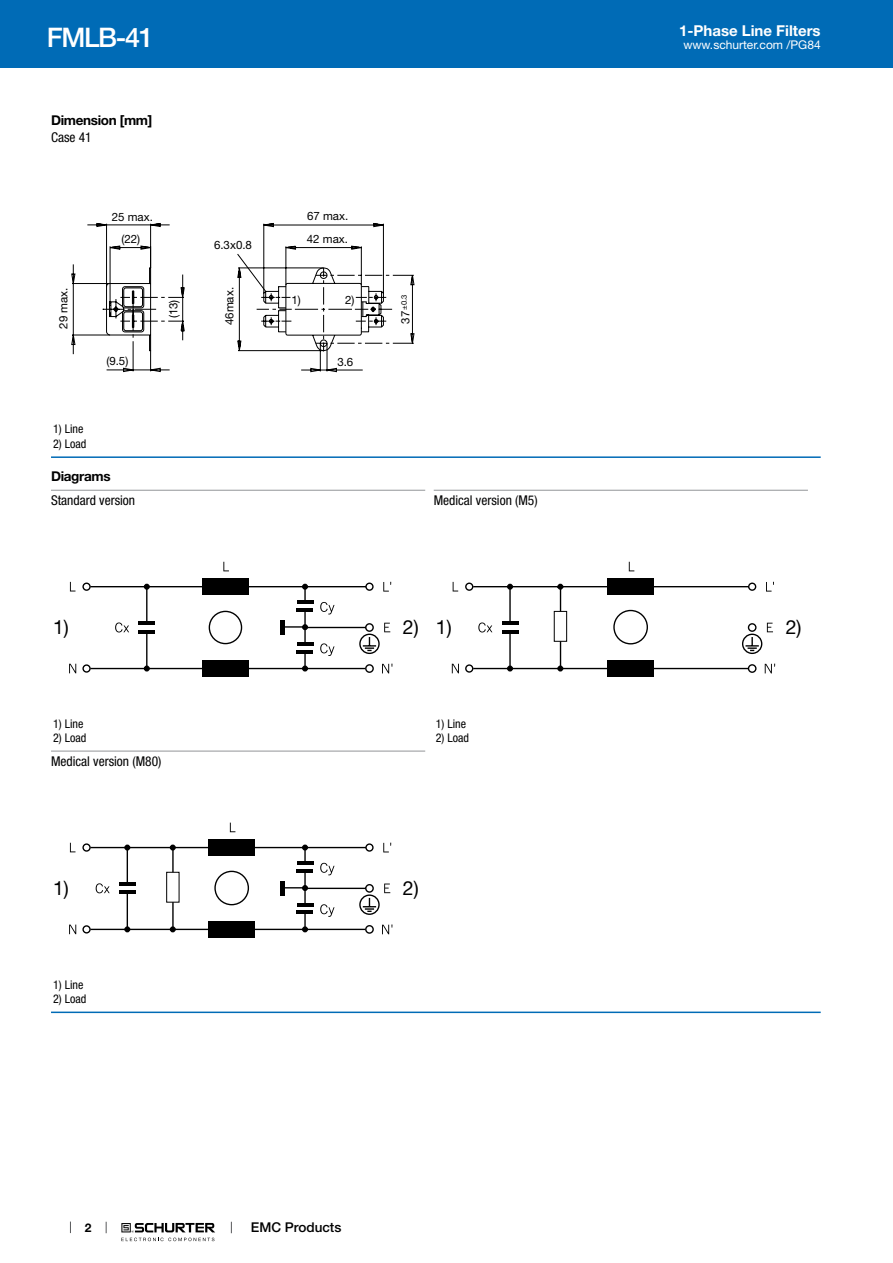
<style>
.page{position:relative;width:893px;height:1263px;background:#fff}
.page>*{position:absolute;margin:0;border:0;box-sizing:border-box;transform-origin:0 0}
.t1{font:500 27px "Helvetica Neue LT";letter-spacing:-.05em;color:#fff}
.t2{font:19.5px "Helvetica Neue LT";color:#000}
.t3{font:700 15px "Helvetica Neue LT";color:#fff}
.t4{font:condensed 13.5px "Helvetica Neue LT";color:#000}
.t5{font:700 13.5px "Helvetica Neue LT";letter-spacing:-.025em;color:#000}
.t6{font:500 13.5px "Helvetica Neue LT";color:#000}
.t7{font:condensed 12px "Helvetica Neue LT";color:#000}
.t8{font:12px "Helvetica Neue LT";color:#fff}
.t9{font:700 12px "Helvetica Neue LT";color:#000}
.t10{font:11.55px/23.1px "Helvetica Neue LT";color:#000}
.t11{font:7.65px "Helvetica Neue LT";color:#000}
.s1{font-size:11.55px}
</style>
<div class="page">
<svg style="left:70px;top:1221px;width:1px;height:12px"></svg>
<svg style="left:121px;top:1223px;width:94px;height:18px"></svg>
<div style="left:0;top:0;width:893px;height:68px;background:#006bb6"></div>
<svg style="left:71px;top:223px;width:343px;height:149px"></svg>
<svg style="left:106px;top:253px;width:263px;height:98px"></svg>
<hr style="left:51px;top:456px;width:770px;height:2px;background:#006bb6">
<hr style="left:51px;top:490px;width:374px;height:1px;background:#939598">
<svg style="left:70px;top:582px;width:5px;height:9px"></svg>
<svg style="left:223px;top:562px;width:6px;height:9px"></svg>
<svg style="left:69px;top:664px;width:7px;height:9px"></svg>
<div style="left:202px;top:578px;width:47px;height:17px;background:#000"></div>
<div style="left:202px;top:660px;width:47px;height:17px;background:#000"></div>
<svg style="left:82px;top:582px;width:310px;height:92px"></svg>
<hr style="left:434px;top:490px;width:374px;height:1px;background:#939598">
<svg style="left:629px;top:562px;width:5px;height:9px"></svg>
<div style="left:608px;top:578px;width:46px;height:17px;background:#000"></div>
<div style="left:608px;top:660px;width:46px;height:17px;background:#000"></div>
<svg style="left:452px;top:582px;width:323px;height:92px"></svg>
<div style="left:554px;top:611px;width:13px;height:31px;background:#fff;border:1px solid #000"></div>
<hr style="left:51px;top:751px;width:374px;height:1px;background:#939598">
<svg style="left:70px;top:843px;width:5px;height:9px"></svg>
<svg style="left:230px;top:823px;width:5px;height:9px"></svg>
<svg style="left:69px;top:924px;width:7px;height:10px"></svg>
<div style="left:209px;top:839px;width:46px;height:17px;background:#000"></div>
<div style="left:209px;top:921px;width:46px;height:17px;background:#000"></div>
<svg style="left:82px;top:843px;width:310px;height:91px"></svg>
<div style="left:166px;top:872px;width:13px;height:30px;background:#fff;border:1px solid #000"></div>
<hr style="left:51px;top:1011px;width:770px;height:2px;background:#006bb6">
<h1 class="t1" style="left:47px;top:21px;width:108px">FMLB-41</h1>
<p class="t5" style="left:51px;top:112px;width:103px">Dimension [mm]</p>
<p class="t4" style="left:51px;top:130px;width:42px">Case 41</p>
<p class="t10" style="left:112px;top:205px;width:43px">25 max.</p>
<p class="t10" style="left:121px;top:227px;width:20px">(22)</p>
<p class="t10" style="left:214px;top:233px;width:39px">6.3x0.8</p>
<p class="t10" style="left:52px;top:329px;width:43px;rotate:-90deg">29 max.</p>
<p class="t10" style="left:218px;top:325px;width:39px;rotate:-90deg">46max.</p>
<p class="t10" style="left:162px;top:318px;width:20px;rotate:-90deg">(13)</p>
<p class="t10" style="left:106px;top:349px;width:23px">(9.5)</p>
<p class="t7" style="left:53px;top:422px;width:32px">1) Line</p>
<p class="t7" style="left:53px;top:437px;width:35px">2) Load</p>
<p class="t5" style="left:51px;top:468px;width:61px">Diagrams</p>
<p class="t4" style="left:51px;top:492px;width:86px">Standard version</p>
<p class="t10" style="left:307px;top:204px;width:43px">67 max.<br>42 max.</p>
<p class="t10" style="left:291px;top:288px;width:11px">1)</p>
<p class="t10" style="left:345px;top:288px;width:11px">2)</p>
<p class="t10" style="left:337px;top:350px;width:18px">3.6</p>
<p class="t11" style="left:399px;top:324px;width:31px;rotate:-90deg"><span class="s1">37</span>±0.3</p>
<p class="t4" style="left:434px;top:492px;width:105px">Medical version (M5)</p>
<p class="t3" style="left:679px;top:21px;width:143px">1-Phase Line Filters</p>
<p class="t8" style="left:683px;top:38px;width:139px">www.schurter.com /PG84</p>
<h2 class="t2" style="left:53px;top:615px;width:17px">1)</h2>
<h2 class="t2" style="left:403px;top:616px;width:17px">2)</h2>
<h2 class="t2" style="left:436px;top:615px;width:17px">1)</h2>
<h2 class="t2" style="left:786px;top:616px;width:17px">2)</h2>
<p class="t7" style="left:53px;top:716px;width:32px">1) Line</p>
<p class="t7" style="left:53px;top:731px;width:35px">2) Load</p>
<p class="t4" style="left:51px;top:753px;width:112px">Medical version (M80)</p>
<p class="t7" style="left:436px;top:716px;width:32px">1) Line</p>
<p class="t7" style="left:436px;top:731px;width:35px">2) Load</p>
<h2 class="t2" style="left:53px;top:876px;width:17px">1)</h2>
<h2 class="t2" style="left:403px;top:877px;width:17px">2)</h2>
<p class="t7" style="left:53px;top:977px;width:32px">1) Line</p>
<p class="t7" style="left:53px;top:992px;width:35px">2) Load</p>
<p class="t9" style="left:85px;top:1220px;width:8px">2</p>
<p class="t6" style="left:251px;top:1219px;width:92px">EMC Products</p>
</div>
